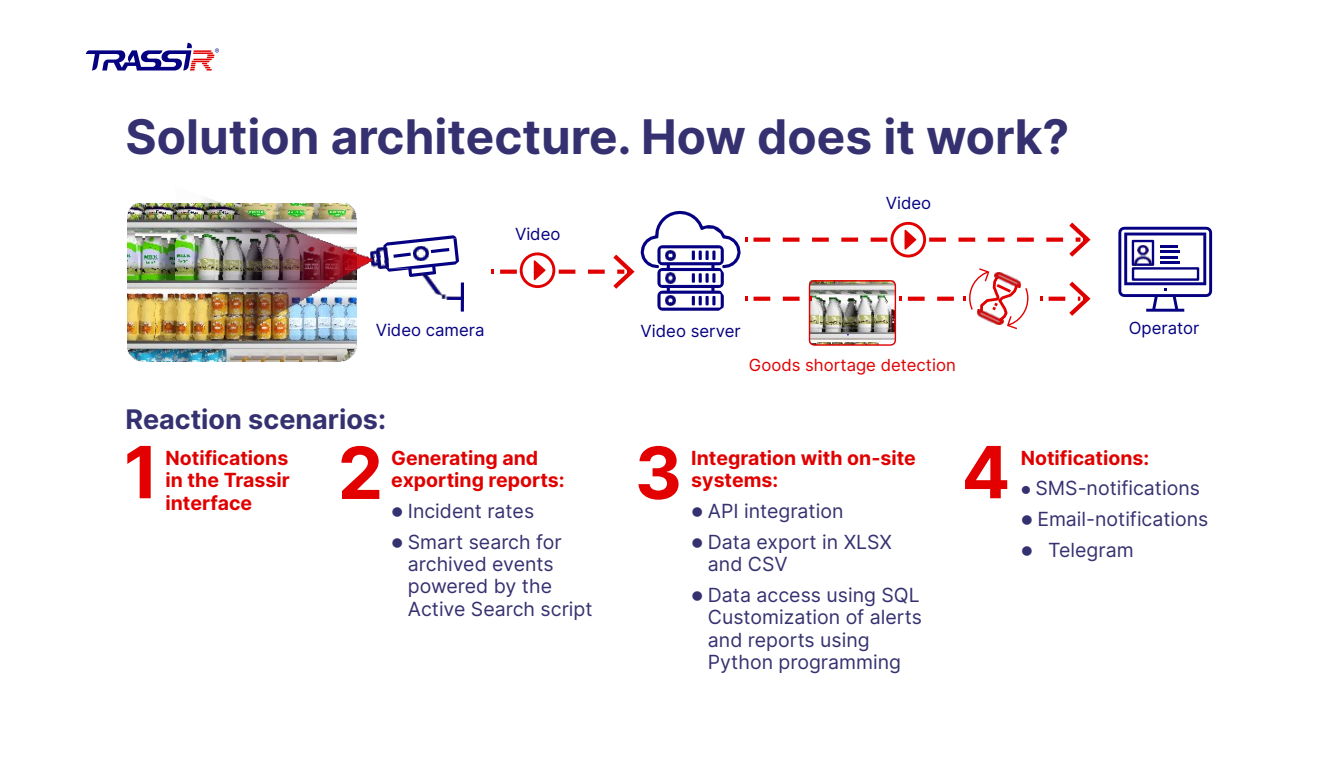
<style>
.page{position:relative;width:1340px;height:757px;background:#fff}
.page>*{position:absolute;margin:0;border:0;box-sizing:border-box;transform-origin:0 0}
.t1{font:700 72px "Inter";color:#e20000}
.t2{font:700 47.7px "Inter";color:#353170}
.t3{font:700 27px "Inter";color:#353170}
.t4{font:19.5px/22.4px "Inter";color:#353170}
.t5{font:700 19.5px/22.4px "Inter";color:#e10000}
.t6{font:16.65px "Inter";color:#050081}
.t7{font:16.65px "Inter";color:#e10000}
</style>
<div class="page">
<img style="left:127px;top:204px;width:49px;height:157px">
<svg style="left:86px;top:42px;width:133px;height:29px"></svg>
<svg style="left:383px;top:235px;width:76px;height:42px"></svg>
<img style="left:421px;top:273px;width:40px;height:26px">
<hr style="left:461px;top:282px;width:3px;height:30px;background:#050081">
<img style="left:380px;top:247px;width:8px;height:22px">
<svg style="left:640px;top:211px;width:108px;height:100px"></svg>
<svg style="left:491px;top:270px;width:3px;height:4px"></svg>
<svg style="left:500px;top:270px;width:17px;height:4px"></svg>
<svg style="left:558px;top:270px;width:17px;height:4px"></svg>
<svg style="left:588px;top:270px;width:16px;height:4px"></svg>
<svg style="left:613px;top:255px;width:21px;height:34px"></svg>
<svg style="left:1048px;top:297px;width:17px;height:4px"></svg>
<svg style="left:1069px;top:282px;width:21px;height:34px"></svg>
<svg style="left:753px;top:297px;width:17px;height:4px"></svg>
<svg style="left:782px;top:297px;width:17px;height:4px"></svg>
<img style="left:808px;top:280px;width:94px;height:66px">
<svg style="left:907px;top:297px;width:17px;height:4px"></svg>
<svg style="left:937px;top:297px;width:16px;height:4px"></svg>
<svg style="left:963px;top:268px;width:65px;height:61px"></svg>
<svg style="left:753px;top:238px;width:17px;height:4px"></svg>
<svg style="left:782px;top:238px;width:17px;height:4px"></svg>
<svg style="left:812px;top:238px;width:16px;height:4px"></svg>
<svg style="left:841px;top:238px;width:17px;height:4px"></svg>
<svg style="left:870px;top:238px;width:17px;height:4px"></svg>
<svg style="left:929px;top:238px;width:16px;height:4px"></svg>
<svg style="left:958px;top:238px;width:17px;height:4px"></svg>
<svg style="left:987px;top:238px;width:17px;height:4px"></svg>
<svg style="left:1017px;top:238px;width:16px;height:4px"></svg>
<svg style="left:1046px;top:238px;width:17px;height:4px"></svg>
<svg style="left:1069px;top:223px;width:21px;height:34px"></svg>
<svg style="left:1118px;top:227px;width:94px;height:85px"></svg>
<hr style="left:1160px;top:256px;width:17px;height:3px;background:#050081">
<hr style="left:1160px;top:261px;width:19px;height:3px;background:#050081">
<img style="left:1134px;top:245px;width:17px;height:21px">
<img style="left:176px;top:197px;width:204px;height:165px">
<svg style="left:519px;top:252px;width:36px;height:36px"></svg>
<svg style="left:534px;top:260px;width:11px;height:20px"></svg>
<svg style="left:890px;top:222px;width:36px;height:35px"></svg>
<svg style="left:904px;top:230px;width:12px;height:20px"></svg>
<h2 class="t2" style="left:126px;top:108px;width:945px">Solution architecture. How does it work?</h2>
<p class="t6" style="left:515px;top:224px;width:47px">Video</p>
<p class="t6" style="left:885px;top:193px;width:47px">Video</p>
<p class="t6" style="left:376px;top:320px;width:110px">Video camera</p>
<p class="t6" style="left:640px;top:321px;width:102px">Video server</p>
<p class="t6" style="left:1128px;top:318px;width:72px">Operator</p>
<p class="t7" style="left:749px;top:355px;width:208px">Goods shortage detection</p>
<h3 class="t3" style="left:126px;top:402px;width:262px">Reaction scenarios:</h3>
<h1 class="t1" style="left:338px;top:429px;width:47px">2</h1>
<h1 class="t1" style="left:124px;top:428px;width:37px">1</h1>
<p class="t5" style="left:165px;top:446px;width:126px;text-align:justify">Notifications in the Trassir interface</p>
<p class="t5" style="left:391px;top:446px;width:175px">Generating and exporting reports:</p>
<p class="t4" style="left:391px;top:500px;width:144px">● Incident rates</p>
<p class="t4" style="left:408px;top:530px;width:186px;text-indent:-17px">● Smart search for archived events powered by the<br>Active Search script</p>
<h1 class="t1" style="left:634px;top:429px;width:49px">3</h1>
<p class="t5" style="left:691px;top:446px;width:226px">Integration with on-site systems:</p>
<p class="t4" style="left:708px;top:530px;width:186px;text-indent:-17px">● Data export in XLSX and CSV</p>
<p class="t4" style="left:691px;top:500px;width:154px">● API integration</p>
<p class="t4" style="left:708px;top:583px;width:215px;text-indent:-17px">● Data access using SQL<br>Customization of alerts and reports using<br>Python programming</p>
<h1 class="t1" style="left:961px;top:428px;width:50px">4</h1>
<p class="t5" style="left:1020px;top:446px;width:130px">Notifications:</p>
<p class="t4" style="left:1020px;top:477px;width:181px">● SMS-notifications</p>
<p class="t4" style="left:1020px;top:508px;width:189px">● Email-notifications</p>
<p class="t4" style="left:1020px;top:538px;width:114px">● Telegram</p>
</div>
